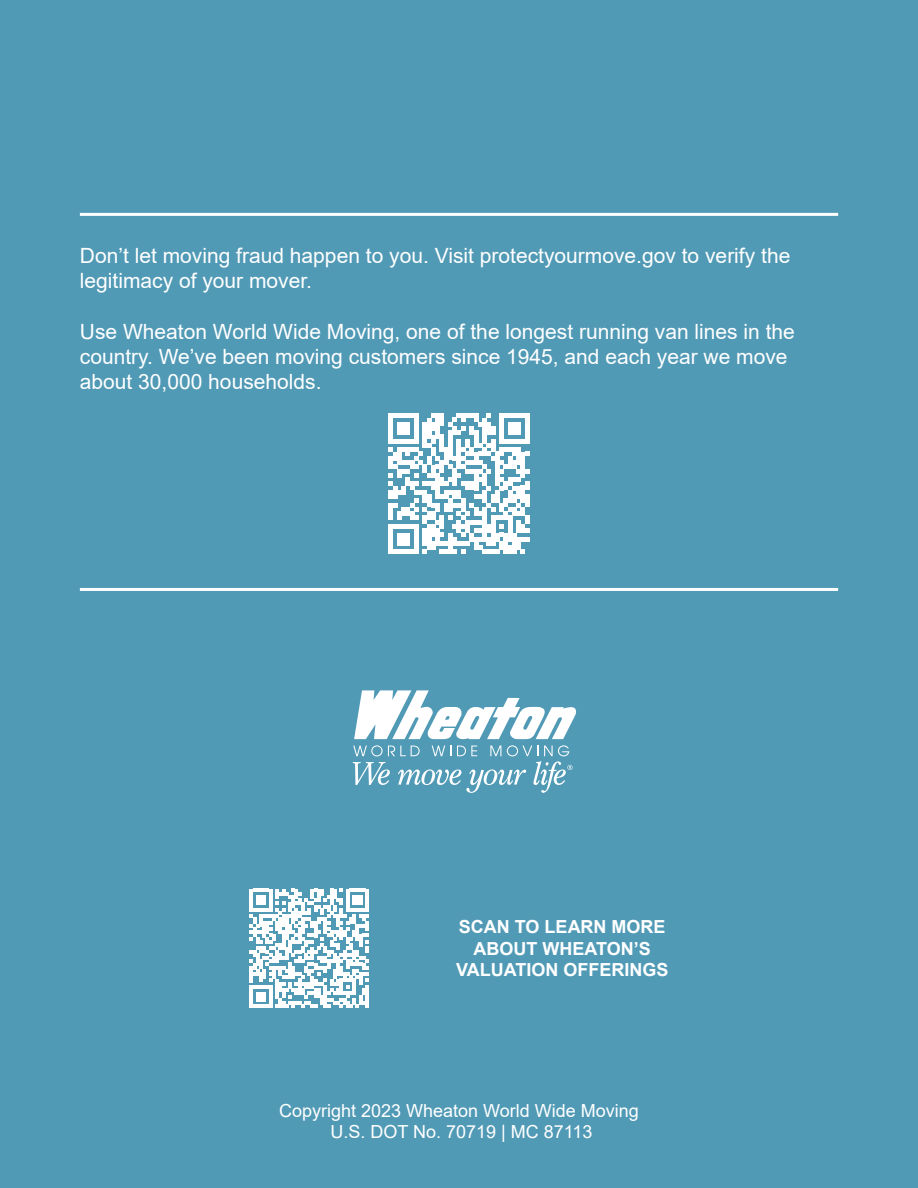
<style>
.page{position:relative;width:918px;height:1188px;background:#519ab6}
.page>*{position:absolute;margin:0;border:0;box-sizing:border-box;transform-origin:0 0}
.t1{font:21px/25.2px "Arial";color:#fff}
.t2{font:18px "Arial";color:#fff}
.t3{font:700 18px/21.6px "Arial";color:#fff;text-align:center}
</style>
<div class="page">
<svg style="left:353px;top:745px;width:220px;height:48px"></svg>
<svg style="left:354px;top:690px;width:222px;height:49px"></svg>
<hr style="left:80px;top:213px;width:758px;height:3px;background:#fff">
<hr style="left:80px;top:588px;width:758px;height:3px;background:#fff">
<svg style="left:389px;top:414px;width:140px;height:140px"></svg>
<svg style="left:250px;top:889px;width:119px;height:119px"></svg>
<hr style="left:366px;top:985px;width:3px;height:23px;background:#fff">
<p class="t1" style="left:80px;top:243px;width:712px">Don’t let moving fraud happen to you. Visit protectyourmove.gov to verify the legitimacy of your mover.</p>
<p class="t1" style="left:80px;top:319px;width:717px">Use Wheaton World Wide Moving, one of the longest running van lines in the country. We’ve been moving customers since 1945, and each year we move about 30,000 households.</p>
<p class="t3" style="left:459px;top:916px;width:208px">SCAN TO LEARN MORE<br>ABOUT WHEATON’S</p>
<p class="t3" style="left:456px;top:960px;width:214px">VALUATION OFFERINGS</p>
<p class="t2" style="left:279px;top:1098px;width:361px">Copyright 2023 Wheaton World Wide Moving</p>
<p class="t2" style="left:330px;top:1120px;width:264px">U.S. DOT No. 70719 | MC 87113</p>
</div>
